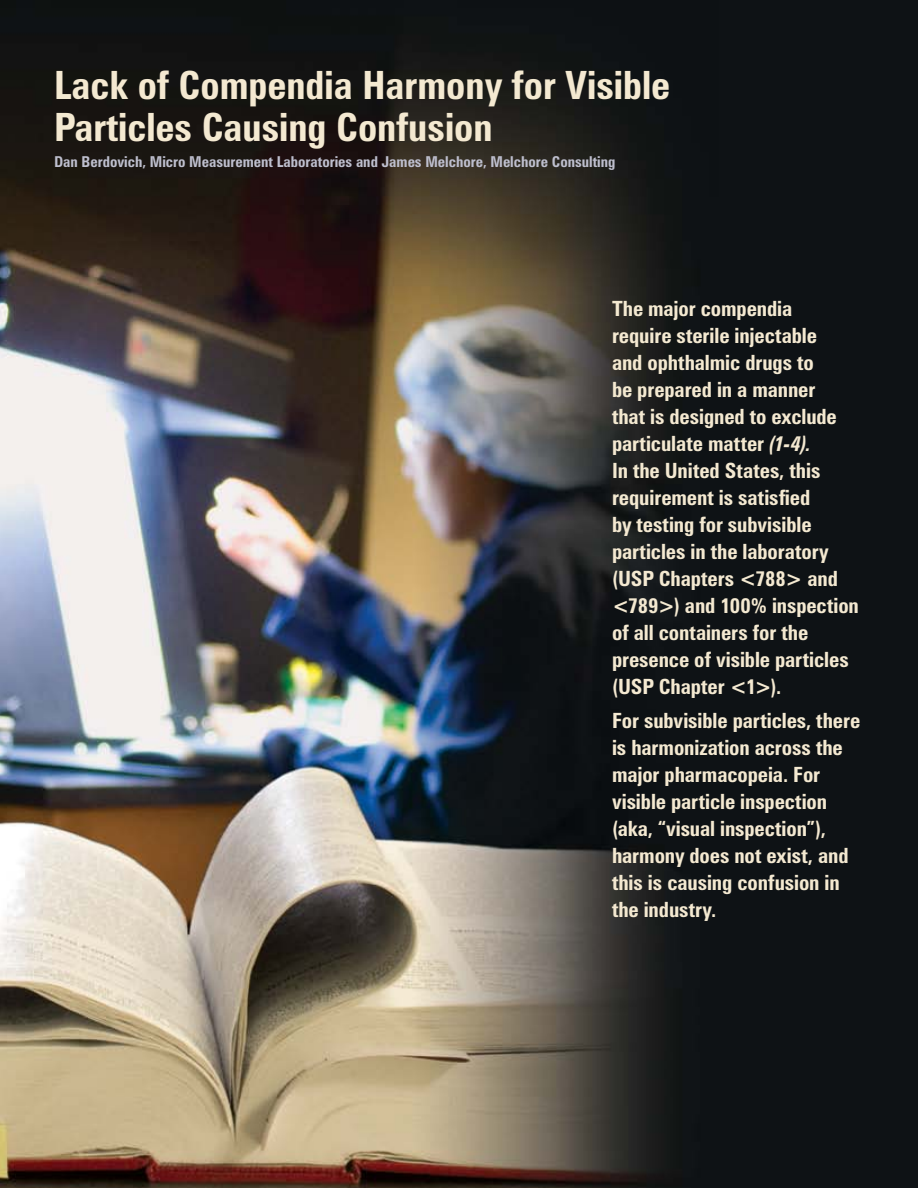
<style>
.page{position:relative;width:918px;height:1188px;background:#fff}
.page>*{position:absolute;margin:0;border:0;box-sizing:border-box;transform-origin:0 0}
.t1{font:700 condensed 39px/42px "Zurich BT";color:#f4e9d1}
.t2{font:700 condensed 21px/27px "Zurich BT";letter-spacing:-.005em;color:#f4e9d1}
.t3{font:700 condensed 15px "Zurich BT";color:#bebfce}
.s1{font-style:italic}
</style>
<div class="page">
<img style="left:0;top:0;width:918px;height:1188px">
<h1 class="t1" style="left:54px;top:64px;width:618px">Lack of Compendia Harmony for Visible<br>Particles Causing Confusion</h1>
<p class="t3" style="left:54px;top:152px;width:563px">Dan Berdovich, Micro Measurement Laboratories and James Melchore, Melchore Consulting</p>
<p class="t2" style="left:612px;top:295px;width:248px">The major compendia<br>require sterile injectable<br>and ophthalmic drugs to<br>be prepared in a manner<br>that is designed to exclude particulate matter <span class="s1">(1-4).<br></span>In the United States, this requirement is satisfied<br>by testing for subvisible particles in the laboratory (USP Chapters &lt;788&gt; and &lt;789&gt;) and 100% inspection of all containers for the presence of visible particles (USP Chapter &lt;1&gt;).</p>
<p class="t2" style="left:612px;top:707px;width:250px">For subvisible particles, there is harmonization across the major pharmacopeia. For visible particle inspection (aka, “visual inspection”), harmony does not exist, and this is causing confusion in the industry.</p>
</div>
